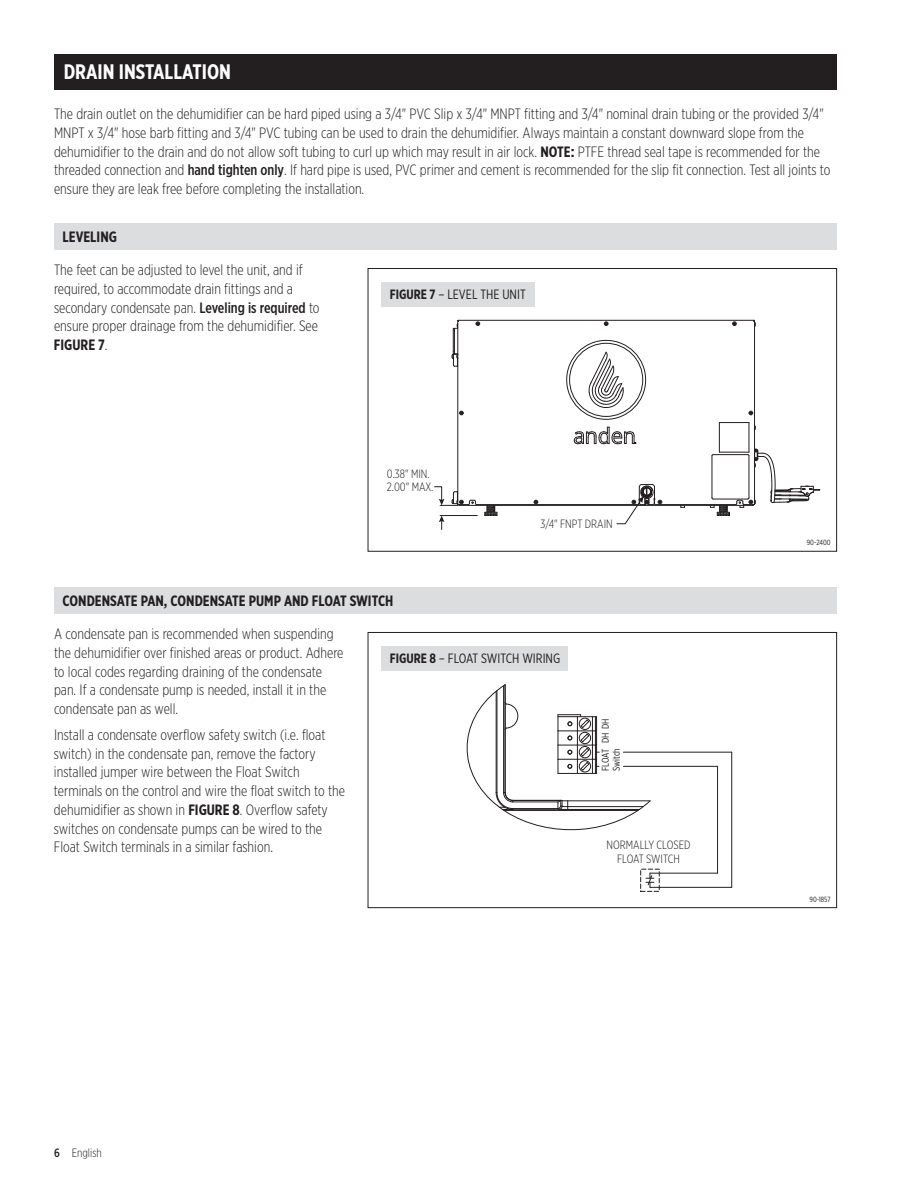
<style>
.page{position:relative;width:918px;height:1188px;background:#fff}
.page>*{position:absolute;margin:0;border:0;box-sizing:border-box;transform-origin:0 0}
.t1{font:700 21px "Gotham X Narrow";color:#fff}
.t2{font:300 15px/18.8px "Gotham X Narrow";color:#231f20}
.t3{font:700 15px "Gotham X Narrow";color:#231f20}
.t4{font:13.5px "Gotham X Narrow";color:#231f20}
.t5{font:300 12px/13.5px "Gotham X Narrow";color:#231f20}
.t6{font:9.75px/10.8px "Gotham X Narrow";color:#231f20}
.t7{font:7.5px "Gotham X Narrow";color:#231f20}
.s1{font-weight:700}
.s2{font-weight:500}
</style>
<div class="page">
<div style="left:54px;top:54px;width:783px;height:35px;background:#231f20"></div>
<div style="left:54px;top:223px;width:783px;height:26px;background:#dcdddf"></div>
<div style="left:54px;top:587px;width:783px;height:26px;background:#dcdddf"></div>
<hr style="left:440px;top:515px;width:37px;height:1px;background:#231f20">
<hr style="left:719px;top:422px;width:30px;height:1px;background:#231f20">
<hr style="left:754px;top:321px;width:1px;height:184px;background:#231f20">
<hr style="left:656px;top:504px;width:80px;height:1px;background:#231f20">
<hr style="left:477px;top:504px;width:161px;height:1px;background:#231f20">
<hr style="left:458px;top:320px;width:296px;height:1px;background:#231f20">
<hr style="left:458px;top:321px;width:1px;height:184px;background:#231f20">
<svg style="left:574px;top:427px;width:63px;height:17px"></svg>
<div style="left:566px;top:340px;width:80px;height:80px;border:1px solid #231f20;border-radius:50%"></div>
<div style="left:569px;top:343px;width:74px;height:74px;border:1px solid #231f20;border-radius:50%"></div>
<svg style="left:589px;top:351px;width:35px;height:57px"></svg>
<svg style="left:749px;top:411px;width:4px;height:4px"></svg>
<svg style="left:732px;top:321px;width:5px;height:5px"></svg>
<svg style="left:476px;top:321px;width:4px;height:5px"></svg>
<svg style="left:534px;top:500px;width:4px;height:4px"></svg>
<svg style="left:459px;top:411px;width:5px;height:4px"></svg>
<svg style="left:452px;top:320px;width:7px;height:47px"></svg>
<svg style="left:604px;top:321px;width:5px;height:5px"></svg>
<svg style="left:484px;top:506px;width:14px;height:10px"></svg>
<hr style="left:460px;top:505px;width:293px;height:1px;background:#231f20">
<svg style="left:710px;top:423px;width:110px;height:93px"></svg>
<svg style="left:439px;top:516px;width:5px;height:13px"></svg>
<svg style="left:434px;top:486px;width:43px;height:20px"></svg>
<svg style="left:616px;top:484px;width:46px;height:41px"></svg>
<div style="left:368px;top:268px;width:469px;height:284px;border:1px solid #231f20"></div>
<svg style="left:466px;top:684px;width:185px;height:147px"></svg>
<hr style="left:650px;top:873px;width:68px;height:1px;background:#231f20">
<hr style="left:650px;top:887px;width:82px;height:1px;background:#231f20">
<div style="left:640px;top:869px;width:20px;height:23px;border:1px dashed #231f20"></div>
<svg style="left:646px;top:873px;width:8px;height:14px"></svg>
<hr style="left:731px;top:752px;width:1px;height:135px;background:#231f20">
<hr style="left:717px;top:766px;width:1px;height:107px;background:#231f20">
<hr style="left:623px;top:766px;width:95px;height:1px;background:#231f20">
<hr style="left:623px;top:752px;width:109px;height:1px;background:#231f20">
<div style="left:368px;top:632px;width:469px;height:276px;border:1px solid #231f20"></div>
<div style="left:381px;top:282px;width:154px;height:24px;background:#dcdddf"></div>
<div style="left:381px;top:646px;width:187px;height:24px;background:#dcdddf"></div>
<h1 class="t1" style="left:64px;top:59px;width:169px">DRAIN INSTALLATION</h1>
<p class="t2" style="left:54px;top:104px;width:778px">The drain outlet on the dehumidifier can be hard piped using a 3/4" PVC Slip x 3/4" MNPT fitting and 3/4" nominal drain tubing or the provided 3/4" MNPT x 3/4" hose barb fitting and 3/4" PVC tubing can be used to drain the dehumidifier. Always maintain a constant downward slope from the dehumidifier to the drain and do not allow soft tubing to curl up which may result in air lock. <span class="s1">NOTE:</span> PTFE thread seal tape is recommended for the threaded connection and <span class="s2">hand tighten only</span>. If hard pipe is used, PVC primer and cement is recommended for the slip fit connection. Test all joints to ensure they are leak free before completing the installation.</p>
<p class="t3" style="left:63px;top:227px;width:56px">LEVELING</p>
<p class="t2" style="left:54px;top:260px;width:267px">The feet can be adjusted to level the unit, and if required, to accommodate drain fittings and a secondary condensate pan. <span class="s2">Leveling is required</span> to ensure proper drainage from the dehumidifier. See <span class="s1">FIGURE 7</span>.</p>
<p class="t4" style="left:390px;top:286px;width:137px"><span class="s1">FIGURE 7</span> – LEVEL THE UNIT</p>
<p class="t5" style="left:387px;top:466px;width:48px">0.38" MIN.<br>2.00" MAX.</p>
<p class="t5" style="left:541px;top:517px;width:74px">3/4" FNPT DRAIN</p>
<p class="t3" style="left:63px;top:591px;width:332px">CONDENSATE PAN, CONDENSATE PUMP AND FLOAT SWITCH</p>
<p class="t2" style="left:54px;top:624px;width:291px">A condensate pan is recommended when suspending the dehumidifier over finished areas or product. Adhere to local codes regarding draining of the condensate pan. If a condensate pump is needed, install it in the condensate pan as well.</p>
<p class="t2" style="left:54px;top:725px;width:293px">Install a condensate overflow safety switch (i.e. float switch) in the condensate pan, remove the factory installed jumper wire between the Float Switch terminals on the control and wire the float switch to the dehumidifier as shown in <span class="s1">FIGURE 8</span>. Overflow safety switches on condensate pumps can be wired to the Float Switch terminals in a similar fashion.</p>
<p class="t4" style="left:390px;top:650px;width:172px"><span class="s1">FIGURE 8</span> – FLOAT SWITCH WIRING</p>
<p class="t6" style="left:600px;top:743px;width:26px;rotate:-90deg">DH DH</p>
<p class="t6" style="left:600px;top:771px;width:24px;rotate:-90deg">FLOAT<br>Switch</p>
<p class="t5" style="left:607px;top:838px;width:85px;text-align:center">NORMALLY CLOSED<br>FLOAT SWITCH</p>
<p class="t5" style="left:54px;top:1146px;width:49px"><span class="s2">6</span> English</p>
<p class="t7" style="left:807px;top:538px;width:25px">90-2400</p>
<p class="t7" style="left:810px;top:894px;width:22px">90-1857</p>
</div>
